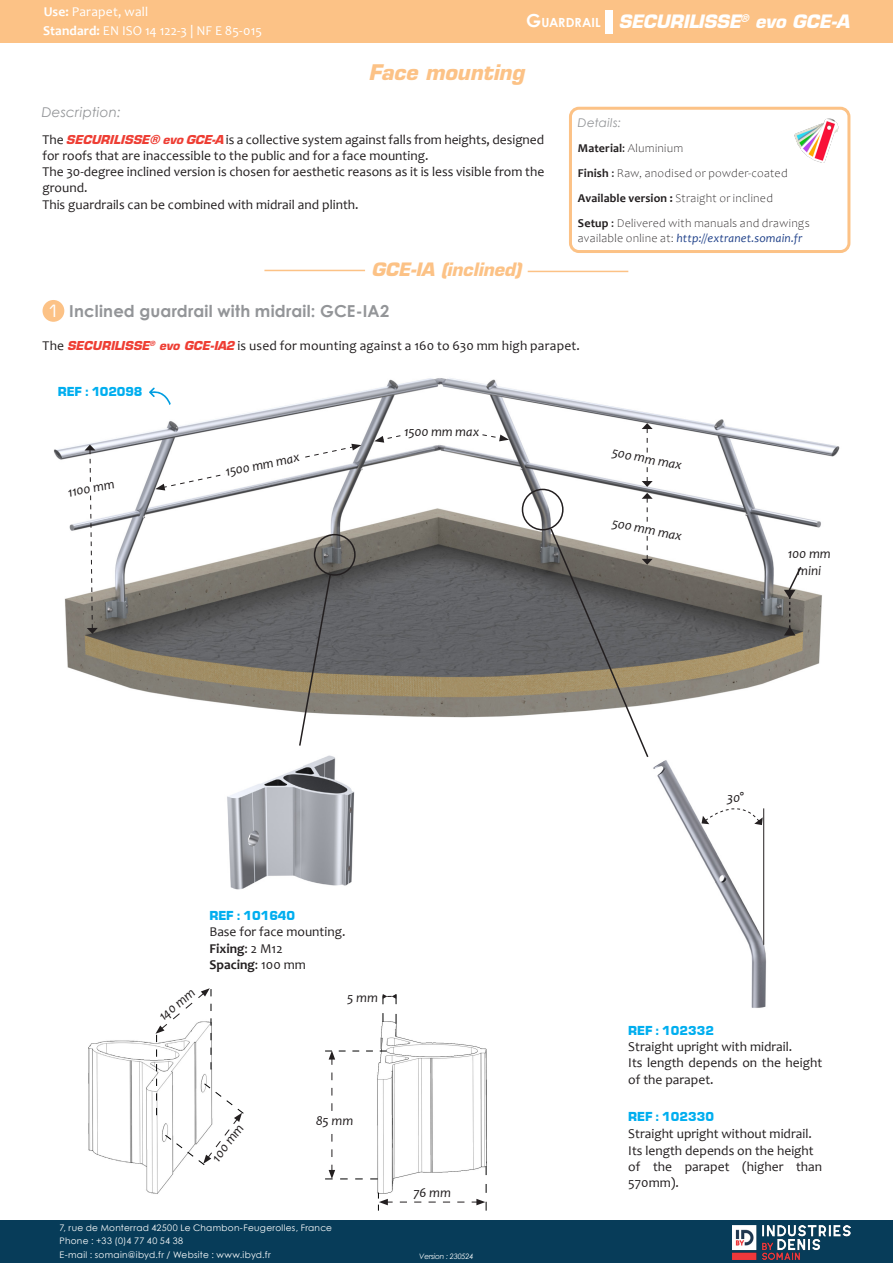
<style>
.page{position:relative;width:893px;height:1263px;background:#fff}
.page>*{position:absolute;margin:0;border:0;box-sizing:border-box;transform-origin:0 0}
.t1{font:italic 700 21px "Eurostile LT Std";letter-spacing:-.005em;color:#fcc286}
.t2{font:italic 700 18px "Eurostile LT Std";letter-spacing:-.01em;color:#fff}
.t3{font:italic 700 18px "Eurostile LT Std";color:#fcc286}
.t4{font:700 16.5px "Century Gothic";letter-spacing:.015em;color:#939598}
.t5{font:16.5px "Eurostile";color:#fff}
.t6{font:13.5px/16.2px "Candara";color:#231f20}
.t7{font:italic 13.5px/16.2px "Candara";color:#231f20;text-align:center}
.t8{font:13.5px/18.9px "Candara";letter-spacing:.01em;color:#fff}
.t9{font:900 13.5px "Eurostile Becker";color:#00aeef}
.t10{font:700 13.5px "Candara";color:#231f20}
.t11{font:italic 13.5px "Century Gothic";letter-spacing:.015em;color:#939598}
.t12{font:700 12.6px "Century Gothic";color:#fff}
.t13{font:300 12px "Candara";letter-spacing:.02em;color:#231f20}
.t14{font:italic 12px "Candara";letter-spacing:.015em;color:#21428a}
.t15{font:italic 12px "Century Gothic";letter-spacing:.025em;color:#939598}
.t16{font:9px/13.5px "Century Gothic";letter-spacing:.03em;color:#fff}
.t17{font:italic 7.5px "Century Gothic";letter-spacing:-.025em;color:#fff}
.s1{font-weight:700}
.s2{font-size:18px}
.s3{font-family:"Eurostile";font-weight:900;font-style:italic;color:#ee3e34}
.s4{font-weight:400}
.s5{font-weight:300;font-style:normal;color:#231f20}
.s6{font-family:"Eurostile LT Std";font-weight:700;font-style:italic;font-size:12px;color:#ee3e34}
</style>
<div class="page">
<hr style="left:528px;top:271px;width:100px;height:1px;background:#fcc286">
<hr style="left:264px;top:270px;width:101px;height:1px;background:#fcc286">
<div style="left:43px;top:300px;width:21px;height:22px;background:#fcc286;border-radius:50%"></div>
<img style="left:653px;top:760px;width:113px;height:248px">
<img style="left:54px;top:378px;width:786px;height:340px">
<div style="left:314px;top:534px;width:42px;height:42px;border:2px solid #231f20;border-radius:50%"></div>
<svg style="left:61px;top:445px;width:60px;height:189px"></svg>
<svg style="left:374px;top:426px;width:135px;height:17px"></svg>
<svg style="left:784px;top:565px;width:19px;height:70px"></svg>
<div style="left:522px;top:489px;width:42px;height:41px;border:2px solid #231f20;border-radius:50%"></div>
<img style="left:227px;top:755px;width:128px;height:135px">
<svg style="left:298px;top:573px;width:34px;height:173px"></svg>
<img style="left:88px;top:1040px;width:91px;height:154px">
<svg style="left:155px;top:988px;width:89px;height:177px"></svg>
<img style="left:380px;top:1003px;width:107px;height:47px">
<svg style="left:325px;top:1050px;width:162px;height:160px"></svg>
<div style="left:308px;top:1113px;width:53px;height:13px;background:#fff"></div>
<svg style="left:383px;top:994px;width:14px;height:30px"></svg>
<svg style="left:701px;top:805px;width:62px;height:20px"></svg>
<hr style="left:763px;top:808px;width:1px;height:137px;background:#231f20">
<svg style="left:595px;top:423px;width:104px;height:64px"></svg>
<svg style="left:549px;top:493px;width:150px;height:264px"></svg>
<svg style="left:155px;top:444px;width:206px;height:46px"></svg>
<div style="left:404px;top:426px;width:76px;height:11px;background:#fff"></div>
<svg style="left:149px;top:385px;width:24px;height:25px"></svg>
<div style="left:0;top:1220px;width:893px;height:43px;background:#073c59"></div>
<div style="left:0;top:0;width:893px;height:43px;background:#fcc286"></div>
<div style="left:605px;top:10px;width:7px;height:23px;background:#fff"></div>
<img style="left:733px;top:1225px;width:117px;height:34px">
<div style="left:569px;top:107px;width:281px;height:146px;border:3px solid #fcc286;border-radius:9px"></div>
<img style="left:794px;top:118px;width:45px;height:45px">
<p class="t8" style="left:43px;top:2px;width:220px"><span class="s1">Use:</span> Parapet, wall<br><span class="s1">Standard:</span> EN ISO 14 122-3 | NF E 85-015</p>
<p class="t12" style="left:526px;top:13px;width:76px"><span class="s2">G</span>UARDRAIL</p>
<p class="t1" style="left:369px;top:59px;width:157px">Face mounting</p>
<h2 class="t2" style="left:618px;top:10px;width:232px">SECURILISSE<sup>®</sup> evo GCE-A</h2>
<p class="t11" style="left:42px;top:103px;width:81px">Description:</p>
<p class="t6" style="left:43px;top:131px;width:503px">The <span class="s3">SECURILISSE® evo GCE-A</span> is a collective system against falls from heights, designed</p>
<p class="t6" style="left:43px;top:147px;width:387px">for roofs that are inaccessible to the public and for a face mounting.</p>
<p class="t6" style="left:43px;top:163px;width:503px">The 30-degree inclined version is chosen for aesthetic reasons as it is less visible from the ground.</p>
<p class="t6" style="left:43px;top:196px;width:318px">This guardrails can be combined with midrail and plinth.</p>
<p class="t3" style="left:372px;top:259px;width:151px">GCE-IA (inclined)</p>
<p class="t5" style="left:48px;top:301px;width:13px">1</p>
<p class="t4" style="left:69px;top:298px;width:322px">Inclined guardrail with midrail: GCE-IA2</p>
<p class="t15" style="left:578px;top:114px;width:45px">Details:</p>
<p class="t13" style="left:578px;top:141px;width:107px"><span class="s1">Material</span><span class="s4">:</span> Aluminium</p>
<p class="t13" style="left:578px;top:166px;width:211px"><span class="s1">Finish</span> <span class="s4">:</span> Raw, anodised or powder-coated</p>
<p class="t13" style="left:578px;top:192px;width:197px"><span class="s1">Available version :</span> Straight or inclined</p>
<p class="t13" style="left:578px;top:217px;width:233px"><span class="s1">Setup</span> <span class="s4">:</span> Delivered with manuals and drawings</p>
<p class="t14" style="left:578px;top:230px;width:226px"><span class="s5">available online at:</span> http://extranet.somain.fr</p>
<p class="t6" style="left:43px;top:338px;width:539px">The <span class="s6">SECURILISSE</span><sup>®</sup> <span class="s6">evo GCE-IA2</span> is used for mounting against a 160 to 630 mm high parapet.</p>
<p class="t9" style="left:58px;top:384px;width:86px">REF : 102098</p>
<p class="t7" style="left:66px;top:485px;width:49px;rotate:-11deg">1100 mm</p>
<p class="t7" style="left:224px;top:464px;width:77px;rotate:-12deg">1500 mm max</p>
<p class="t7" style="left:404px;top:423px;width:77px">1500 mm max</p>
<p class="t7" style="left:155px;top:1012px;width:44px;rotate:-40deg">140 mm</p>
<p class="t9" style="left:209px;top:908px;width:87px">REF : 101640</p>
<p class="t6" style="left:209px;top:924px;width:137px">Base for face mounting.</p>
<p class="t10" style="left:209px;top:940px;width:75px">Fixing<span class="s4">: 2 M12</span></p>
<p class="t10" style="left:209px;top:956px;width:98px">Spacing<span class="s4">: 100 mm</span></p>
<p class="t7" style="left:347px;top:989px;width:32px">5 mm</p>
<p class="t7" style="left:208px;top:1155px;width:45px;rotate:-53deg">100 mm</p>
<p class="t7" style="left:316px;top:1112px;width:39px">85 mm</p>
<p class="t16" style="left:60px;top:1221px;width:274px">7, rue de Monterrad 42500 Le Chambon-Feugerolles, France<br>Phone : +33 (0)4 77 40 54 38<br>E-mail : somain@ibyd.fr / Website : www.ibyd.fr</p>
<p class="t7" style="left:413px;top:1184px;width:39px">76 mm</p>
<p class="t17" style="left:419px;top:1250px;width:56px">Version : 230524</p>
<p class="t7" style="left:614px;top:444px;width:72px;rotate:11deg">500 mm max</p>
<p class="t7" style="left:614px;top:514px;width:72px;rotate:11deg">500 mm max</p>
<p class="t7" style="left:788px;top:546px;width:44px">100 mm mini</p>
<p class="t7" style="left:727px;top:790px;width:18px">30°</p>
<p class="t9" style="left:628px;top:1023px;width:87px">REF : 102332</p>
<p class="t6" style="left:628px;top:1038px;width:165px">Straight upright with midrail.</p>
<p class="t6" style="left:628px;top:1055px;width:195px">Its length depends on the height of the parapet.</p>
<p class="t9" style="left:628px;top:1109px;width:87px">REF : 102330</p>
<p class="t6" style="left:628px;top:1126px;width:185px">Straight upright without midrail.</p>
<p class="t6" style="left:628px;top:1142px;width:187px">Its length depends on the height</p>
<p class="t6" style="left:628px;top:1158px;width:195px">of the parapet (higher than<br>570mm).</p>
</div>
